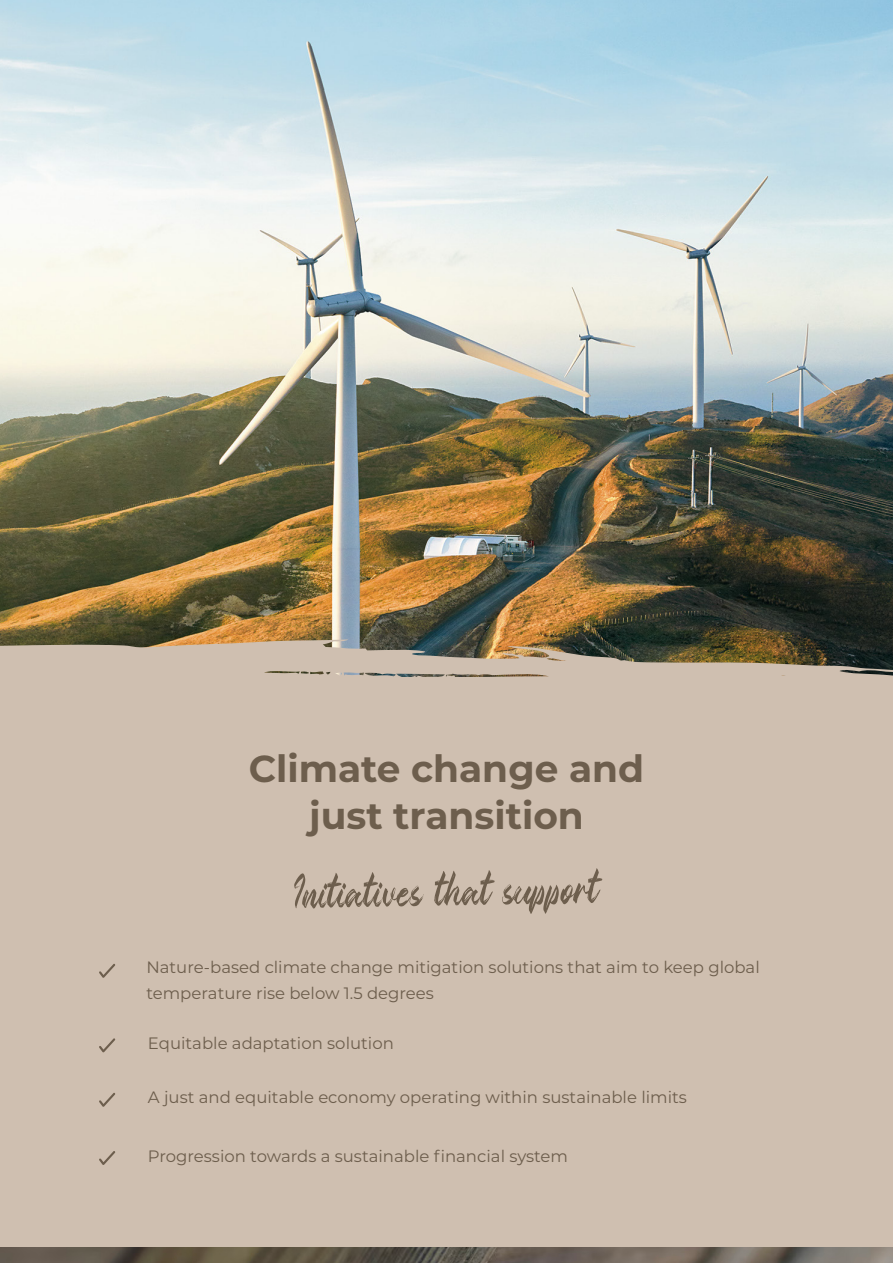
<style>
.page{position:relative;width:893px;height:1263px;background:#fff}
.page>*{position:absolute;margin:0;border:0;box-sizing:border-box;transform-origin:0 0}
.t1{font:49.5px "Boank";color:#6d5e4d}
.t2{font:700 37.5px/46.5px "Montserrat";color:#6d5e4d;text-align:center}
.t3{font:16.5px/25.5px "Montserrat";color:#6d5e4d}
</style>
<div class="page">
<img style="left:0;top:0;width:893px;height:639px">
<img style="left:0;top:639px;width:893px;height:38px">
<div style="left:0;top:677px;width:893px;height:586px;background:#cfbfb0"></div>
<img style="left:0;top:1248px;width:893px;height:15px">
<svg style="left:99px;top:964px;width:16px;height:14px"></svg>
<svg style="left:99px;top:1038px;width:16px;height:15px"></svg>
<svg style="left:99px;top:1093px;width:16px;height:14px"></svg>
<svg style="left:99px;top:1151px;width:16px;height:14px"></svg>
<p class="t2" style="left:249px;top:744px;width:397px">Climate change and just transition</p>
<p class="t1" style="left:294px;top:864px;width:306px;rotate:-1deg">Initiatives that support</p>
<p class="t3" style="left:146px;top:954px;width:615px">Nature-based climate change mitigation solutions that aim to keep global temperature rise below 1.5 degrees</p>
<p class="t3" style="left:148px;top:1030px;width:247px">Equitable adaptation solution</p>
<p class="t3" style="left:148px;top:1084px;width:540px">A just and equitable economy operating within sustainable limits</p>
<p class="t3" style="left:148px;top:1142px;width:422px">Progression towards a sustainable financial system</p>
</div>
